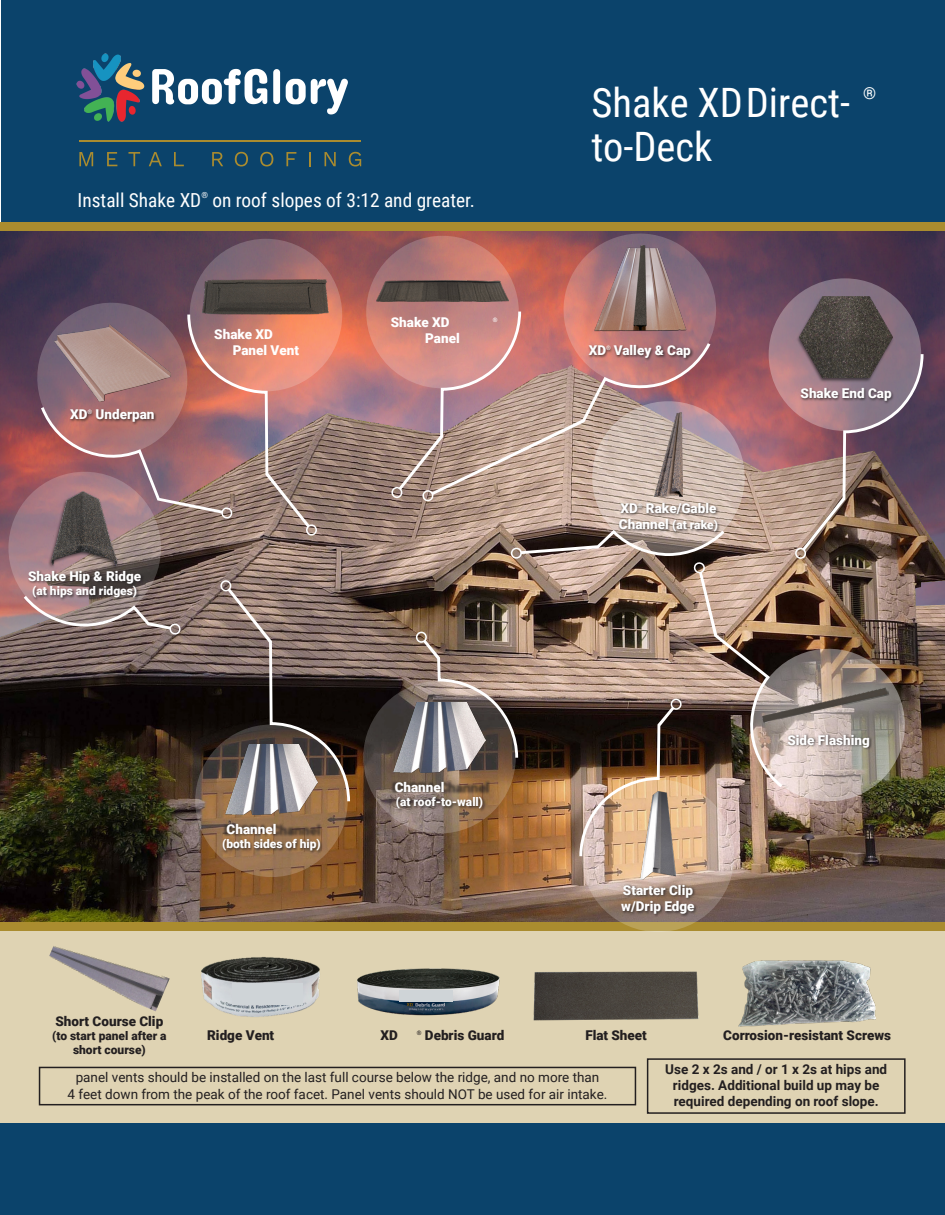
<style>
.page{position:relative;width:945px;height:1215px;background:#fff}
.page>*{position:absolute;margin:0;border:0;box-sizing:border-box;transform-origin:0 0}
.t1{font:40.5px/44px "Roboto Condensed";color:#fff}
.t2{font:19.35px "Roboto Condensed";color:#fff}
.t3{font:16.65px "Roboto Condensed";color:#fff}
.t4{font:13.5px/16.2px "Roboto";color:#231f20;text-align:center}
.t5{font:900 13.5px "Roboto";color:#fff}
.t6{font:700 13.5px/16.2px "Roboto";color:#231f20;text-align:center}
.t7{font:900 13.5px "Roboto";color:#231f20}
.t8{font:900 12px "Roboto";color:#fff}
.t9{font:900 12px "Roboto";color:#231f20}
.t10{font:8.4px "Roboto Condensed";color:#fff}
.t11{font:700 6.15px "Roboto Condensed";color:#fff}
.s1{font-size:13.5px}
</style>
<div class="page">
<div style="left:0;top:1123px;width:945px;height:92px;background:#0b436b"></div>
<div style="left:1px;top:0;width:944px;height:222px;background:#0b436b"></div>
<svg style="left:79px;top:152px;width:14px;height:14px"></svg>
<svg style="left:107px;top:152px;width:10px;height:14px"></svg>
<svg style="left:128px;top:152px;width:12px;height:14px"></svg>
<svg style="left:149px;top:152px;width:13px;height:14px"></svg>
<svg style="left:174px;top:152px;width:10px;height:14px"></svg>
<svg style="left:212px;top:152px;width:11px;height:14px"></svg>
<svg style="left:235px;top:152px;width:13px;height:14px"></svg>
<svg style="left:260px;top:152px;width:13px;height:14px"></svg>
<svg style="left:286px;top:152px;width:10px;height:14px"></svg>
<svg style="left:309px;top:152px;width:2px;height:14px"></svg>
<svg style="left:325px;top:152px;width:11px;height:14px"></svg>
<svg style="left:349px;top:152px;width:12px;height:14px"></svg>
<hr style="left:79px;top:140px;width:282px;height:2px;background:#aa8c2f">
<div style="left:0;top:222px;width:945px;height:10px;background:#aa8c2f"></div>
<div style="left:0;top:922px;width:945px;height:201px;background:#dfd3b3"></div>
<div style="left:0;top:922px;width:945px;height:9px;background:#aa8c2f"></div>
<img style="left:0;top:231px;width:945px;height:691px">
<svg style="left:366px;top:236px;width:153px;height:152px;background:#cc8175"></svg>
<img style="left:376px;top:281px;width:15px;height:21px">
<img style="left:534px;top:971px;width:164px;height:49px">
<img style="left:201px;top:957px;width:119px;height:60px">
<img style="left:357px;top:968px;width:143px;height:48px">
<img style="left:739px;top:960px;width:137px;height:67px">
<svg style="left:38px;top:1066px;width:599px;height:40px"></svg>
<svg style="left:646px;top:1058px;width:260px;height:56px"></svg>
<img style="left:49px;top:946px;width:121px;height:65px">
<svg style="left:195px;top:724px;width:153px;height:153px;background:#977250"></svg>
<div style="left:222px;top:823px;width:102px;height:31px;background:#231f20;opacity:.75"></div>
<img style="left:225px;top:801px;width:93px;height:13px">
<svg style="left:363px;top:681px;width:153px;height:152px;background:#534943"></svg>
<svg style="left:582px;top:779px;width:152px;height:153px;background:#bca189"></svg>
<div style="left:620px;top:883px;width:78px;height:34px;background:#231f20;opacity:.75"></div>
<img style="left:640px;top:856px;width:36px;height:24px">
<img style="left:391px;top:231px;width:533px;height:625px">
<div style="left:618px;top:502px;width:103px;height:33px;background:#231f20;opacity:.75"></div>
<img style="left:654px;top:412px;width:29px;height:85px">
<svg style="left:190px;top:239px;width:152px;height:152px;background:#8e6a73"></svg>
<img style="left:0;top:293px;width:350px;height:508px">
<img style="left:203px;top:280px;width:126px;height:35px">
<div style="left:587px;top:344px;width:107px;height:17px;background:#231f20;opacity:.75"></div>
<img style="left:592px;top:244px;width:96px;height:91px">
<img style="left:76px;top:53px;width:272px;height:69px">
<div style="left:233px;top:983px;width:70px;height:22px;background:#cfd4d7"></div>
<div style="left:399px;top:990px;width:54px;height:12px;background:#cfd4d7"></div>
<p class="t2" style="left:78px;top:187px;width:125px">Install Shake XD</p>
<p class="t10" style="left:201px;top:189px;width:8px">®</p>
<p class="t2" style="left:212px;top:187px;width:264px">on roof slopes of 3:12 and greater.</p>
<p class="t1" style="left:592px;top:79px;width:260px">Shake XDDirect&shy;to-Deck</p>
<p class="t3" style="left:863px;top:81px;width:15px">®</p>
<p class="t5" style="left:391px;top:312px;width:60px">Shake XD</p>
<p class="t11" style="left:493px;top:315px;width:6px">®</p>
<p class="t5" style="left:425px;top:329px;width:36px">Panel</p>
<p class="t5" style="left:214px;top:325px;width:60px">Shake XD</p>
<p class="t5" style="left:233px;top:341px;width:68px">Panel Vent</p>
<p class="t5" style="left:589px;top:341px;width:103px">XD<sup>®</sup> Valley &amp; Cap</p>
<p class="t5" style="left:70px;top:405px;width:86px">XD<sup>®</sup> Underpan</p>
<p class="t5" style="left:28px;top:567px;width:115px">Shake Hip &amp; Ridge</p>
<p class="t8" style="left:32px;top:583px;width:106px">(at hips and ridges)</p>
<p class="t5" style="left:227px;top:820px;width:51px">Channel</p>
<p class="t8" style="left:222px;top:836px;width:100px">(both sides of hip)</p>
<p class="t7" style="left:56px;top:1011px;width:109px">Short Course Clip</p>
<p class="t9" style="left:52px;top:1027px;width:116px">(to start panel after a</p>
<p class="t7" style="left:207px;top:1025px;width:69px">Ridge Vent</p>
<p class="t9" style="left:73px;top:1042px;width:74px">short course)</p>
<p class="t5" style="left:395px;top:778px;width:51px">Channel</p>
<p class="t8" style="left:396px;top:794px;width:89px">(at roof-to-wall)</p>
<p class="t5" style="left:620px;top:499px;width:97px">XD<sup>®</sup> Rake/Gable</p>
<p class="t8" style="left:619px;top:517px;width:101px"><span class="s1">Channel</span> (at rake)</p>
<p class="t5" style="left:801px;top:384px;width:93px">Shake End Cap</p>
<p class="t5" style="left:623px;top:881px;width:72px">Starter Clip</p>
<p class="t5" style="left:621px;top:897px;width:75px">w/Drip Edge</p>
<p class="t5" style="left:787px;top:730px;width:84px">Side Flashing</p>
<p class="t7" style="left:381px;top:1025px;width:19px">XD</p>
<p class="t7" style="left:417px;top:1025px;width:89px"><sup>®</sup> Debris Guard</p>
<p class="t7" style="left:723px;top:1025px;width:169px">Corrosion-resistant Screws</p>
<p class="t7" style="left:585px;top:1025px;width:63px">Flat Sheet</p>
<p class="t4" style="left:68px;top:1069px;width:541px">panel vents should be installed on the last full course below the ridge, and no more than<br>4 feet down from the peak of the roof facet. Panel vents should NOT be used for air intake.</p>
<p class="t6" style="left:665px;top:1061px;width:223px">Use 2 x 2s and / or 1 x 2s at hips and ridges. Additional build up may be required depending on roof slope.</p>
</div>
